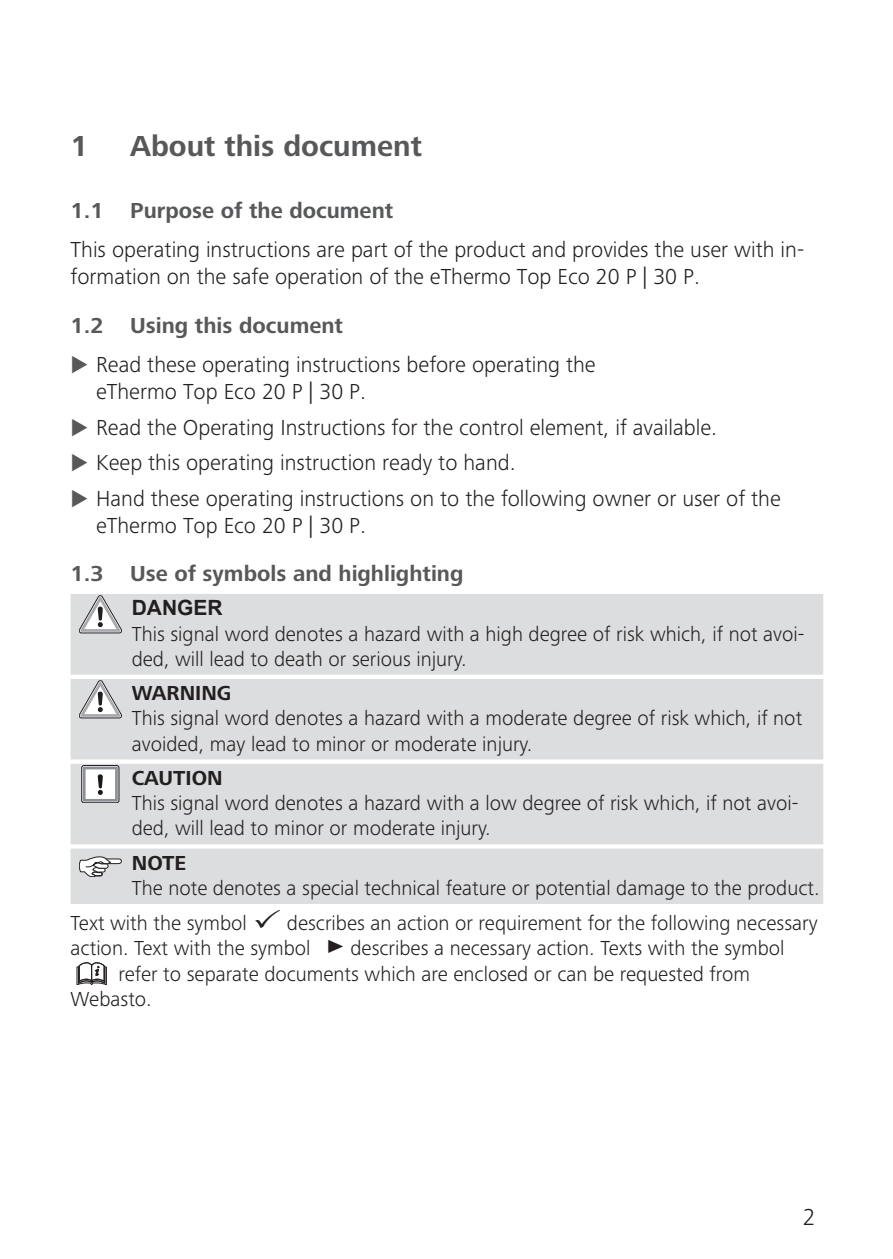
<style>
.page{position:relative;width:893px;height:1259px;background:#fff}
.page>*{position:absolute;margin:0;border:0;box-sizing:border-box;transform-origin:0 0}
.t1{font:700 30px "Frutiger Next LTW1 G";color:#57585a}
.t2{font:300 24px "Frutiger Next LTW1 G";color:#231f20}
.t3{font:300 22.5px/27px "Frutiger Next LTW1 G";color:#231f20}
.t4{font:700 22.5px "Frutiger Next LTW1 G";color:#57585a}
.t5{font:300 21px/25.2px "Frutiger Next LTW1 G";color:#231f20}
.t6{font:700 21px "Frutiger Next LTW1 G";color:#231f20}
.t7{font:700 21px "Arial";color:#231f20}
</style>
<div class="page">
<div style="left:71px;top:594px;width:752px;height:80px;background:#dcdddf"></div>
<svg style="left:79px;top:595px;width:43px;height:38px"></svg>
<div style="left:71px;top:679px;width:752px;height:80px;background:#dcdddf"></div>
<svg style="left:79px;top:680px;width:43px;height:38px"></svg>
<div style="left:71px;top:764px;width:752px;height:80px;background:#dcdddf"></div>
<div style="left:82px;top:765px;width:37px;height:38px;border:1px solid #1b171b;border-radius:2px"></div>
<svg style="left:83px;top:766px;width:35px;height:35px"></svg>
<div style="left:71px;top:848px;width:752px;height:56px;background:#dcdddf"></div>
<svg style="left:77px;top:962px;width:29px;height:22px"></svg>
<h1 class="t1" style="left:71px;top:129px;width:19px">1</h1>
<h1 class="t1" style="left:130px;top:129px;width:293px">About this document</h1>
<p class="t4" style="left:71px;top:197px;width:324px">1.1 Purpose of the document</p>
<p class="t3" style="left:71px;top:236px;width:735px">This operating instructions are part of the product and provides the user with in&shy;formation on the safe operation of the eThermo Top Eco 20 P | 30 P.</p>
<p class="t4" style="left:71px;top:312px;width:274px">1.2 Using this document</p>
<p class="t3" style="left:96px;top:351px;width:501px">Read these operating instructions before operating the eThermo Top Eco 20 P | 30 P.</p>
<p class="t3" style="left:96px;top:410px;width:686px;line-height:35.4px">Read the Operating Instructions for the control element, if available.<br>Keep this operating instruction ready to hand.<br>Hand these operating instructions on to the following owner or user of the</p>
<p class="t3" style="left:96px;top:512px;width:272px">eThermo Top Eco 20 P | 30 P.</p>
<p class="t4" style="left:71px;top:561px;width:394px">1.3 Use of symbols and highlighting</p>
<p class="t7" style="left:132px;top:593px;width:92px">DANGER</p>
<p class="t5" style="left:132px;top:621px;width:674px">This signal word denotes a hazard with a high degree of risk which, if not avoi&shy;ded, will lead to death or serious injury.</p>
<p class="t6" style="left:132px;top:681px;width:101px">WARNING</p>
<p class="t5" style="left:132px;top:706px;width:672px">This signal word denotes a hazard with a moderate degree of risk which, if not avoided, may lead to minor or moderate injury.</p>
<p class="t6" style="left:132px;top:766px;width:92px">CAUTION</p>
<p class="t5" style="left:132px;top:790px;width:668px">This signal word denotes a hazard with a low degree of risk which, if not avoi&shy;ded, will lead to minor or moderate injury.</p>
<p class="t6" style="left:132px;top:851px;width:56px">NOTE</p>
<p class="t5" style="left:71px;top:870px;width:750px;line-height:35.1px;text-indent:61px">The note denotes a special technical feature or potential damage to the product.<br>Text with the symbol</p>
<p class="t5" style="left:71px;top:910px;width:749px;text-indent:216px">describes an action or requirement for the following necessary action. Text with the symbol</p>
<p class="t5" style="left:351px;top:935px;width:436px">describes a necessary action. Texts with the symbol</p>
<p class="t5" style="left:118px;top:961px;width:633px">refer to separate documents which are enclosed or can be requested from</p>
<p class="t5" style="left:71px;top:986px;width:83px">Webasto.</p>
<p class="t2" style="left:803px;top:1203px;width:14px">2</p>
</div>
